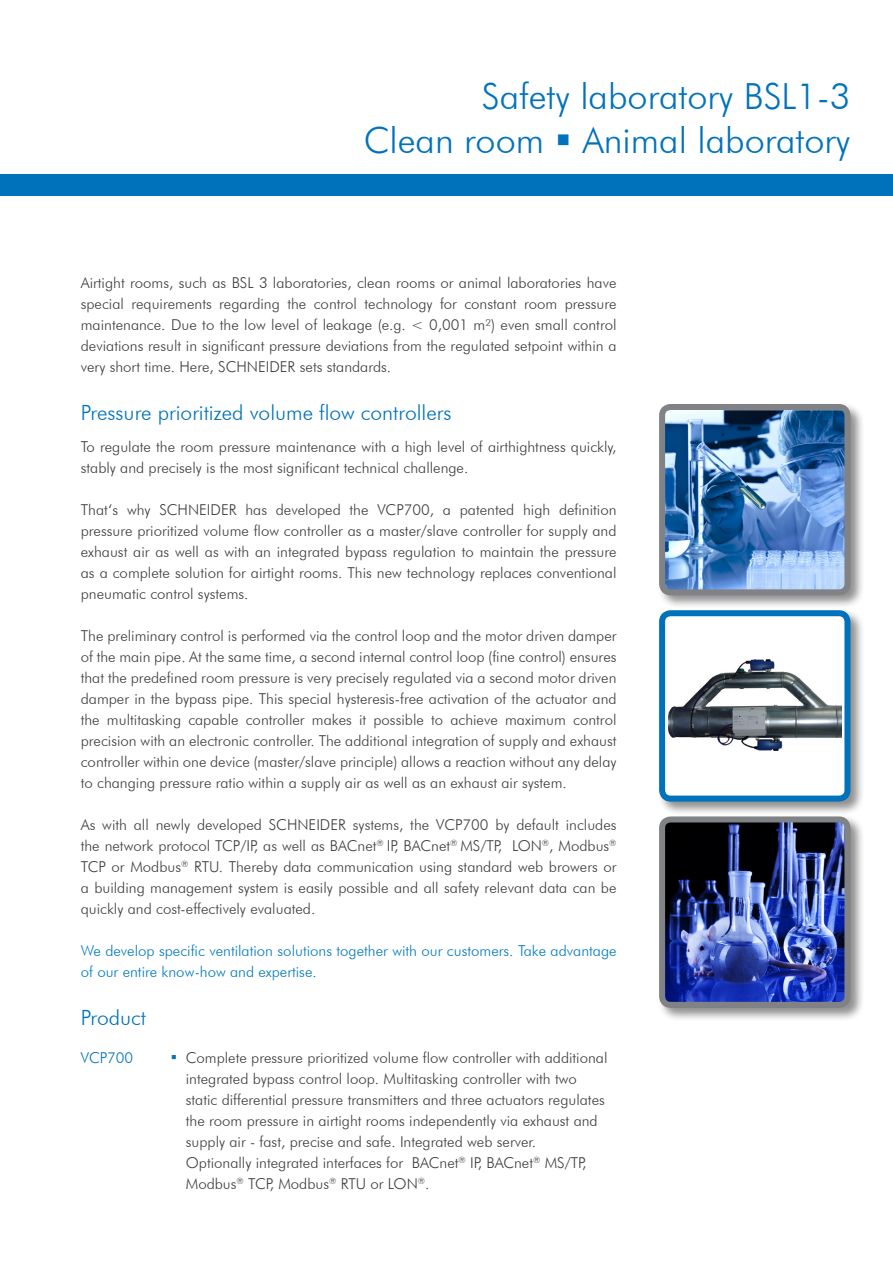
<style>
.page{position:relative;width:893px;height:1263px;background:#fff}
.page>*{position:absolute;margin:0;border:0;box-sizing:border-box;transform-origin:0 0}
.t1{font:300 36px/43.2px "Futura BT";color:#0072bc;text-align:right}
.t2{font:300 21px "Futura BT";color:#0072bc}
.t3{font:300 15px/21px "Futura BT";color:#3e3e3f;text-align:justify}
.t4{font:300 15px/21px "Futura BT";color:#007ac0}
.t5{font:300 15px "Futura BT";color:#0072bc}
.s1{font-family:"Arial";font-weight:400;font-size:18px;color:#0072bc}
</style>
<div class="page">
<div style="left:0;top:174px;width:893px;height:22px;background:#0072bc"></div>
<div style="left:657px;top:402px;width:208px;height:208px;background:#231f20;opacity:.5"></div>
<img style="left:666px;top:411px;width:177px;height:177px">
<div style="left:659px;top:404px;width:191px;height:191px;border:6px solid #808285;border-radius:9px"></div>
<div style="left:657px;top:608px;width:208px;height:208px;background:#231f20;opacity:.5"></div>
<div style="left:662px;top:613px;width:185px;height:185px;background:#fff;border-radius:9px"></div>
<img style="left:668px;top:659px;width:173px;height:92px">
<div style="left:659px;top:610px;width:191px;height:191px;border:6px solid #0072bc;border-radius:9px"></div>
<div style="left:657px;top:814px;width:208px;height:208px;background:#231f20;opacity:.5"></div>
<img style="left:666px;top:823px;width:177px;height:178px">
<div style="left:659px;top:816px;width:191px;height:192px;border:6px solid #808285;border-radius:9px"></div>
<p class="t1" style="left:364px;top:75px;width:488px">Safety laboratory BSL1-3<br>Clean room ▪ Animal laboratory</p>
<p class="t3" style="left:81px;top:272px;width:537px">Airtight rooms, such as BSL 3 laboratories, clean rooms or animal laboratories have special requirements regarding the control technology for constant room pressure maintenance. Due to the low level of leakage (e.g. &lt; 0,001 m²) even small control deviations result in significant pressure deviations from the regulated setpoint within a very short time. Here, SCHNEIDER sets standards.</p>
<p class="t2" style="left:81px;top:400px;width:372px">Pressure prioritized volume flow controllers</p>
<p class="t3" style="left:81px;top:436px;width:537px">To regulate the room pressure maintenance with a high level of airthightness quickly, stably and precisely is the most significant technical challenge.</p>
<p class="t3" style="left:81px;top:499px;width:537px">That‘s why SCHNEIDER has developed the VCP700, a patented high definition pressure prioritized volume flow controller as a master/slave controller for supply and exhaust air as well as with an integrated bypass regulation to maintain the pressure as a complete solution for airtight rooms. This new technology replaces conventional pneumatic control systems.</p>
<p class="t3" style="left:81px;top:625px;width:537px">The preliminary control is performed via the control loop and the motor driven damper of the main pipe. At the same time, a second internal control loop (fine control) ensures that the predefined room pressure is very precisely regulated via a second motor driven damper in the bypass pipe. This special hysteresis-free activation of the actuator and the multitasking capable controller makes it possible to achieve maximum control precision with an electronic controller. The additional integration of supply and exhaust controller within one device (master/slave principle) allows a reaction without any delay to changing pressure ratio within a supply air as well as an exhaust air system.</p>
<p class="t3" style="left:81px;top:814px;width:537px">As with all newly developed SCHNEIDER systems, the VCP700 by default includes the network protocol TCP/IP, as well as BACnet<sup>®</sup> IP, BACnet<sup>®</sup> MS/TP, LON<sup>®</sup>, Modbus<sup>® </sup>TCP or Modbus<sup>®</sup> RTU. Thereby data communication using standard web browers or a building management system is easily possible and all safety relevant data can be quickly and cost-effectively evaluated.</p>
<p class="t4" style="left:81px;top:940px;width:537px">We develop specific ventilation solutions together with our customers. Take advantage of our entire know-how and expertise.</p>
<p class="t2" style="left:81px;top:1004px;width:67px">Product</p>
<p class="t5" style="left:81px;top:1048px;width:54px">VCP700</p>
<p class="t3" style="left:186px;top:1046px;width:423px;text-align:left;text-indent:-15px"><span class="s1">▪</span> Complete pressure prioritized volume flow controller with additional integrated bypass control loop. Multitasking controller with two static differential pressure transmitters and three actuators regulates the room pressure in airtight rooms independently via exhaust and supply air - fast, precise and safe. Integrated web server.<br>Optionally integrated interfaces for BACnet<sup>®</sup> IP, BACnet<sup>®</sup> MS/TP, Modbus<sup>®</sup> TCP, Modbus<sup>®</sup> RTU or LON<sup>®</sup>.</p>
</div>
